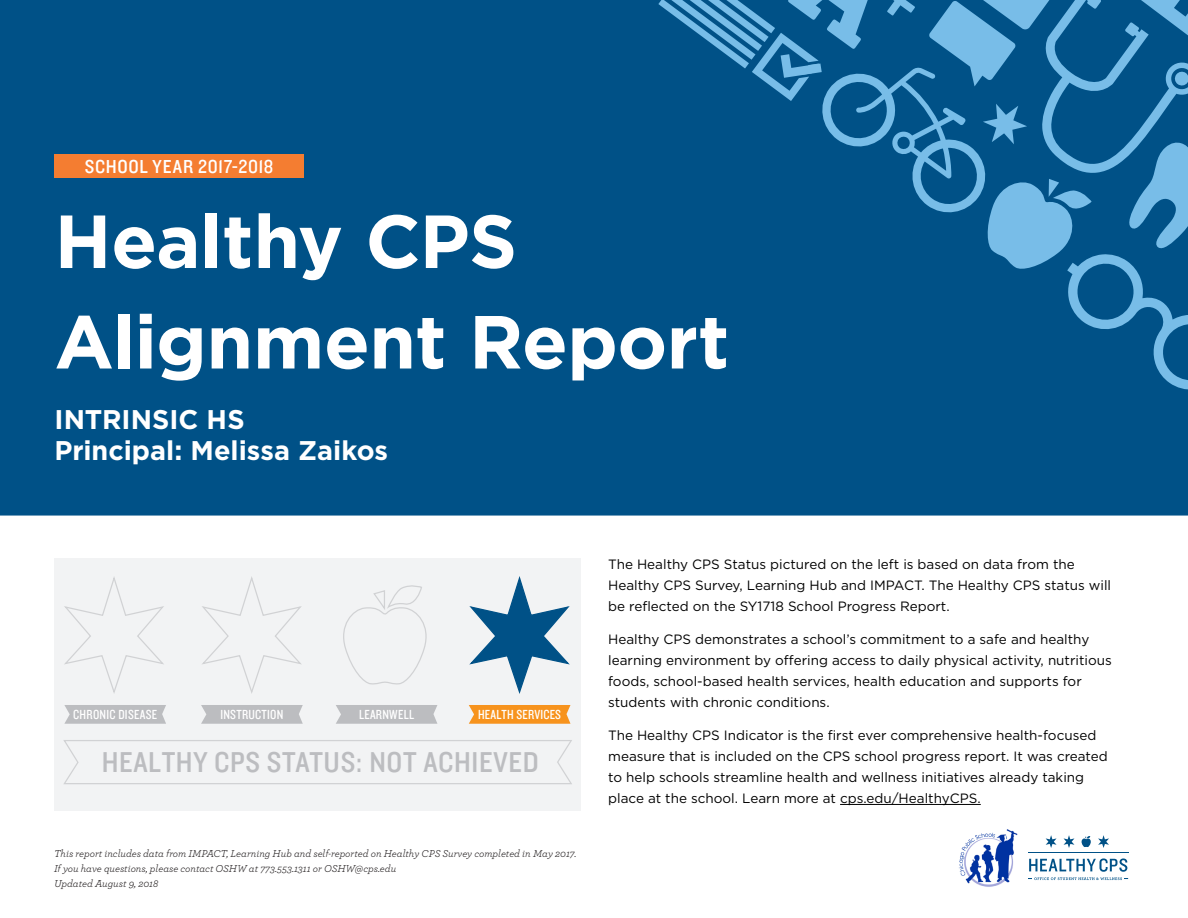
<style>
.page{position:relative;width:1188px;height:918px;background:#fff}
.page>*{position:absolute;margin:0;border:0;box-sizing:border-box;transform-origin:0 0}
.White_Title{font:700 75px/100.5px "Gotham";letter-spacing:-.005em;color:#fff}
.t1{font:29.85px "Knockout 30 Junior Welterwt";letter-spacing:.02em;color:#bcbdc0}
.SchoolName{font:700 27px "Gotham";color:#fff}
.White_Title_Subhead{font:19.5px "Knockout 30 Junior Welterwt";letter-spacing:.03em;color:#fff}
.t2{font:13.65px "Knockout 29 Junior Ltweight";letter-spacing:.02em;color:#fff}
.White_basic_paragrap{font:13.5px/21px "Gotham";color:#000}
.t3{font:italic 10.5px/15px "Archer";color:#231f20}
</style>
<div class="page">
<div style="left:0;top:0;width:1188px;height:515px;background:#005187"></div>
<hr style="left:840px;top:804px;width:141px;height:1px;background:#000">
<div style="left:54px;top:558px;width:526px;height:252px;background:#f2f3f4"></div>
<div style="left:55px;top:155px;width:249px;height:23px;background:#f47d31"></div>
<hr style="left:1028px;top:853px;width:100px;height:1px;background:#005187">
<svg style="left:1046px;top:835px;width:11px;height:13px"></svg>
<svg style="left:1064px;top:835px;width:10px;height:13px"></svg>
<svg style="left:1098px;top:835px;width:11px;height:13px"></svg>
<svg style="left:1081px;top:836px;width:10px;height:11px"></svg>
<svg style="left:1028px;top:858px;width:100px;height:22px"></svg>
<img style="left:959px;top:829px;width:59px;height:58px">
<svg style="left:658px;top:0;width:530px;height:390px"></svg>
<svg style="left:64px;top:577px;width:100px;height:116px"></svg>
<svg style="left:202px;top:576px;width:100px;height:118px"></svg>
<svg style="left:469px;top:576px;width:101px;height:118px"></svg>
<svg style="left:343px;top:585px;width:84px;height:100px"></svg>
<svg style="left:63px;top:740px;width:509px;height:44px"></svg>
<svg style="left:64px;top:705px;width:102px;height:19px;background:#bfc0c3"></svg>
<svg style="left:201px;top:705px;width:102px;height:19px;background:#bfc0c3"></svg>
<svg style="left:336px;top:705px;width:101px;height:19px;background:#bebfc2"></svg>
<svg style="left:469px;top:705px;width:101px;height:19px;background:#f69828"></svg>
<p class="White_Title_Subhead" style="left:85px;top:153px;width:190px">SCHOOL YEAR 2017-2018</p>
<p class="White_Title" style="left:55px;top:191px;width:676px">Healthy CPS<br>Alignment Report</p>
<p class="SchoolName" style="left:55px;top:402px;width:192px">INTRINSIC HS</p>
<p class="SchoolName" style="left:55px;top:433px;width:335px">Principal: Melissa Zaikos</p>
<p class="t2" style="left:73px;top:706px;width:85px">CHRONIC DISEASE</p>
<p class="t2" style="left:220px;top:706px;width:65px">INSTRUCTION</p>
<p class="t2" style="left:359px;top:706px;width:57px">LEARNWELL</p>
<p class="t2" style="left:478px;top:706px;width:85px">HEALTH SERVICES</p>
<p class="t1" style="left:102px;top:742px;width:438px">HEALTHY CPS STATUS: NOT ACHIEVED</p>
<p class="t3" style="left:54px;top:845px;width:524px">This report includes data from IMPACT, Learning Hub and self-reported on Healthy CPS Survey completed in May 2017.<br>If you have questions, please contact OSHW at 773.553.1311 or OSHW@cps.edu</p>
<p class="t3" style="left:54px;top:875px;width:106px">Updated August 9, 2018</p>
<p class="White_basic_paragrap" style="left:608px;top:554px;width:505px">The Healthy CPS Status pictured on the left is based on data from the<br>Healthy CPS Survey, Learning Hub and IMPACT. The Healthy CPS status will be reflected on the SY1718 School Progress Report.</p>
<p class="White_basic_paragrap" style="left:608px;top:629px;width:505px">Healthy CPS demonstrates a school’s commitment to a safe and healthy learning environment by offering access to daily physical activity, nutritious foods, school-based health services, health education and supports for students with chronic conditions.</p>
<p class="White_basic_paragrap" style="left:608px;top:725px;width:501px">The Healthy CPS Indicator is the first ever comprehensive health-focused measure that is included on the CPS school progress report. It was created to help schools streamline health and wellness initiatives already taking place at the school. Learn more at cps.edu/HealthyCPS.</p>
</div>
